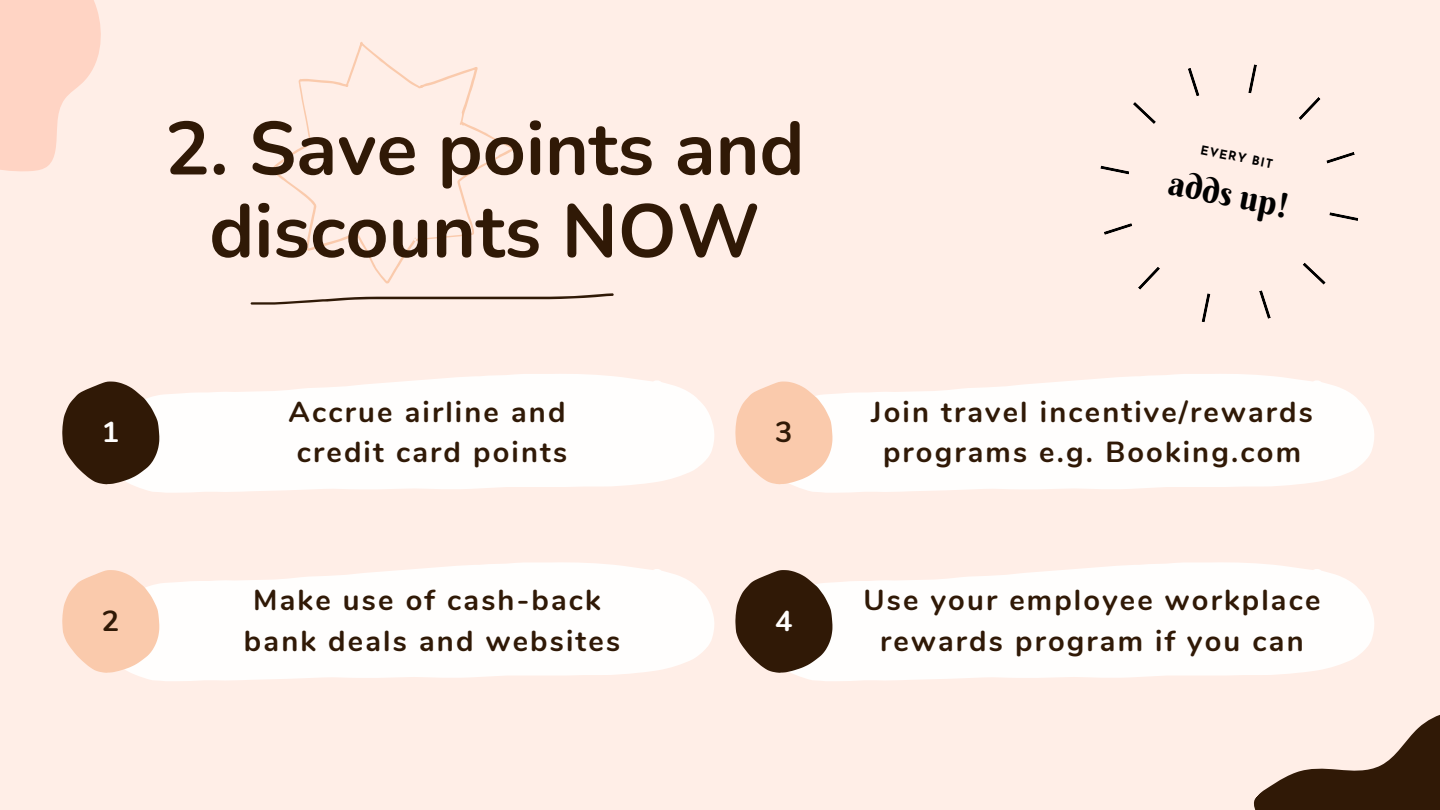
<style>
.page{position:relative;width:1440px;height:810px;background:#ffeee7}
.page>*{position:absolute;margin:0;border:0;box-sizing:border-box;transform-origin:0 0}
.t1{font:700 75px/82.5px "Nunito";color:#301906;text-align:center}
.t2{font:34px "Berkshire Swash";color:#000}
.t3{font:700 29px/40.5px "Nunito";letter-spacing:.075em;color:#301906;text-align:center}
.t4{font:700 29px "Nunito";color:#fffefd}
.t5{font:700 12.4px "Josefin Sans";color:#000}
</style>
<div class="page">
<svg style="left:0;top:0;width:101px;height:172px"></svg>
<svg style="left:1254px;top:715px;width:186px;height:95px"></svg>
<svg style="left:114px;top:374px;width:600px;height:119px;background:#fffbf9"></svg>
<svg style="left:779px;top:374px;width:595px;height:119px;background:#fffbf9"></svg>
<svg style="left:132px;top:562px;width:582px;height:119px;background:#fffbf9"></svg>
<svg style="left:792px;top:562px;width:582px;height:119px;background:#fffbf9"></svg>
<svg style="left:62px;top:382px;width:97px;height:102px;background:#5e4939"></svg>
<svg style="left:735px;top:382px;width:98px;height:102px"></svg>
<svg style="left:735px;top:570px;width:98px;height:103px"></svg>
<svg style="left:62px;top:570px;width:97px;height:103px"></svg>
<svg style="left:272px;top:42px;width:242px;height:242px"></svg>
<svg style="left:251px;top:293px;width:363px;height:12px"></svg>
<svg style="left:1202px;top:293px;width:8px;height:29px"></svg>
<svg style="left:1248px;top:64px;width:9px;height:29px"></svg>
<svg style="left:1100px;top:166px;width:29px;height:8px"></svg>
<svg style="left:1329px;top:212px;width:29px;height:9px"></svg>
<svg style="left:1138px;top:267px;width:22px;height:23px"></svg>
<svg style="left:1299px;top:97px;width:22px;height:23px"></svg>
<svg style="left:1133px;top:102px;width:23px;height:22px"></svg>
<svg style="left:1303px;top:262px;width:23px;height:23px"></svg>
<svg style="left:1104px;top:223px;width:28px;height:12px"></svg>
<svg style="left:1326px;top:152px;width:29px;height:12px"></svg>
<svg style="left:1188px;top:68px;width:12px;height:28px"></svg>
<svg style="left:1259px;top:290px;width:12px;height:29px"></svg>
<p class="t1" style="left:165px;top:109px;width:641px">2. Save points and discounts NOW</p>
<p class="t3" style="left:289px;top:392px;width:279px">Accrue airline and</p>
<p class="t3" style="left:297px;top:433px;width:272px">credit card points</p>
<p class="t4" style="left:102px;top:413px;width:19px">1</p>
<p class="t3" style="left:775px;top:412px;width:19px">3</p>
<p class="t3" style="left:253px;top:581px;width:349px">Make use of cash-back</p>
<p class="t3" style="left:244px;top:621px;width:378px">bank deals and websites</p>
<p class="t3" style="left:102px;top:601px;width:19px">2</p>
<p class="t4" style="left:775px;top:601px;width:19px">4</p>
<p class="t5" style="left:1202px;top:144px;width:75px;rotate:12deg">EVERY BIT</p>
<p class="t2" style="left:1174px;top:161px;width:124px;rotate:12deg">adds up!</p>
<p class="t3" style="left:871px;top:392px;width:443px">Join travel incentive/rewards programs e.g. Booking.com</p>
<p class="t3" style="left:864px;top:581px;width:458px">Use your employee workplace rewards program if you can</p>
</div>
